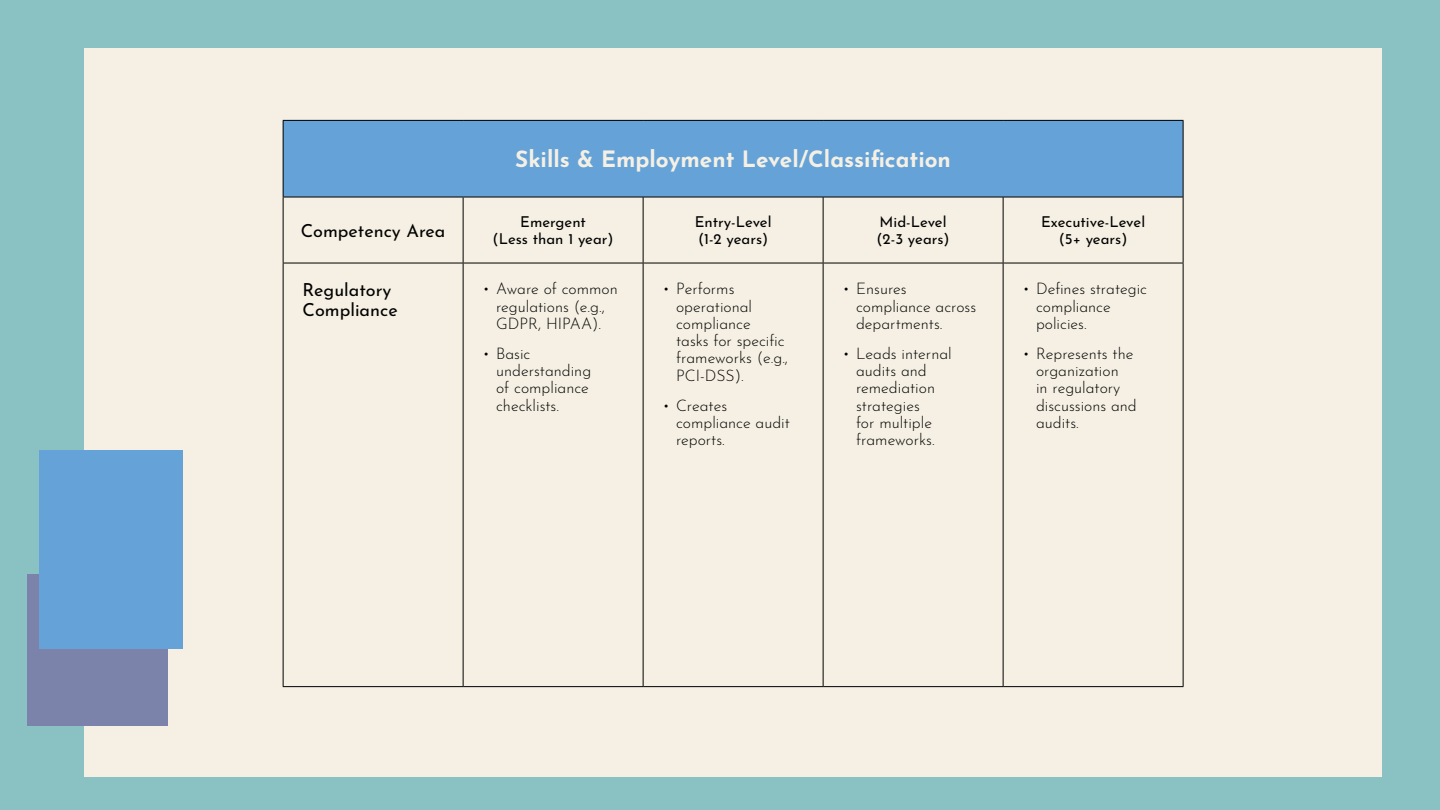
<style>
.page{position:relative;width:1440px;height:810px;background:#8ac2c4}
.page>*{position:absolute;margin:0;border:0;box-sizing:border-box;transform-origin:0 0}
.t1{font:700 22.5px "Josefin Sans";color:#f5f0e3}
.t2{font:18px/20.2px "Josefin Sans";color:#000}
.t3{font:300 15.75px/17.2px "Josefin Sans";color:#000}
.t4{font:15px/17.2px "Josefin Sans";color:#000;text-align:center}
</style>
<div class="page">
<div style="left:84px;top:48px;width:1298px;height:729px;background:#f5f0e3"></div>
<div style="left:27px;top:575px;width:141px;height:151px;background:#7b83aa"></div>
<div style="left:39px;top:450px;width:143px;height:198px;background:#64a2d8"></div>
<div style="left:283px;top:120px;width:900px;height:77px;background:#64a2d8"></div>
<hr style="left:283px;top:120px;width:180px;height:1px;background:#000">
<hr style="left:283px;top:121px;width:1px;height:76px;background:#000">
<hr style="left:463px;top:120px;width:180px;height:1px;background:#000">
<hr style="left:643px;top:120px;width:180px;height:1px;background:#000">
<hr style="left:823px;top:120px;width:180px;height:1px;background:#000">
<hr style="left:1003px;top:120px;width:181px;height:1px;background:#000">
<hr style="left:1183px;top:121px;width:1px;height:76px;background:#000">
<hr style="left:283px;top:197px;width:181px;height:1px;background:#000">
<hr style="left:283px;top:197px;width:1px;height:66px;background:#000">
<hr style="left:463px;top:197px;width:1px;height:66px;background:#000">
<hr style="left:643px;top:197px;width:1px;height:66px;background:#000">
<hr style="left:823px;top:197px;width:1px;height:66px;background:#000">
<hr style="left:1003px;top:197px;width:1px;height:66px;background:#000">
<hr style="left:1183px;top:197px;width:1px;height:66px;background:#000">
<hr style="left:283px;top:263px;width:180px;height:1px;background:#000">
<hr style="left:283px;top:263px;width:1px;height:423px;background:#000">
<hr style="left:463px;top:263px;width:180px;height:1px;background:#000">
<hr style="left:463px;top:263px;width:1px;height:423px;background:#000">
<hr style="left:643px;top:263px;width:180px;height:1px;background:#000">
<hr style="left:643px;top:263px;width:1px;height:423px;background:#000">
<hr style="left:823px;top:263px;width:180px;height:1px;background:#000">
<hr style="left:823px;top:263px;width:1px;height:423px;background:#000">
<hr style="left:1003px;top:263px;width:181px;height:1px;background:#000">
<hr style="left:1003px;top:263px;width:1px;height:423px;background:#000">
<hr style="left:1183px;top:263px;width:1px;height:423px;background:#000">
<hr style="left:283px;top:686px;width:180px;height:1px;background:#000">
<hr style="left:463px;top:686px;width:180px;height:1px;background:#000">
<hr style="left:643px;top:686px;width:180px;height:1px;background:#000">
<hr style="left:823px;top:686px;width:180px;height:1px;background:#000">
<hr style="left:1003px;top:686px;width:181px;height:1px;background:#000">
<hr style="left:464px;top:197px;width:179px;height:1px;background:#000">
<hr style="left:643px;top:197px;width:180px;height:1px;background:#000">
<hr style="left:823px;top:197px;width:180px;height:1px;background:#000">
<hr style="left:1003px;top:197px;width:180px;height:1px;background:#000">
<h1 class="t1" style="left:515px;top:139px;width:437px">Skills &amp; Employment Level/Classification</h1>
<p class="t2" style="left:301px;top:218px;width:146px">Competency Area</p>
<p class="t4" style="left:493px;top:211px;width:122px">Emergent<br>(Less than 1 year)</p>
<p class="t4" style="left:695px;top:211px;width:78px;text-align:left">Entry-Level (1-2 years)</p>
<p class="t4" style="left:877px;top:211px;width:75px;text-align:left">Mid-Level (2-3 years)</p>
<p class="t4" style="left:1041px;top:211px;width:106px">Executive-Level (5+ years)</p>
<p class="t2" style="left:303px;top:277px;width:97px">Regulatory<br>Compliance</p>
<p class="t3" style="left:483px;top:279px;width:137px;text-align:center">• Aware of common regulations (e.g.,<br>GDPR, HIPAA).</p>
<p class="t3" style="left:496px;top:343px;width:97px;text-indent:-13px">• Basic understanding of compliance checklists.</p>
<p class="t3" style="left:1036px;top:279px;width:112px;text-indent:-13px">• Defines strategic compliance policies.</p>
<p class="t3" style="left:1036px;top:343px;width:102px;text-indent:-13px">• Represents the organization<br>in regulatory discussions and audits.</p>
<p class="t3" style="left:676px;top:279px;width:114px;text-indent:-13px">• Performs operational compliance<br>tasks for specific frameworks (e.g.,<br>PCI-DSS).</p>
<p class="t3" style="left:676px;top:395px;width:115px;text-indent:-13px">• Creates compliance audit reports.</p>
<p class="t3" style="left:856px;top:279px;width:122px;text-indent:-13px">• Ensures compliance across departments.</p>
<p class="t3" style="left:856px;top:343px;width:97px;text-indent:-13px">• Leads internal audits and remediation strategies<br>for multiple frameworks.</p>
</div>
